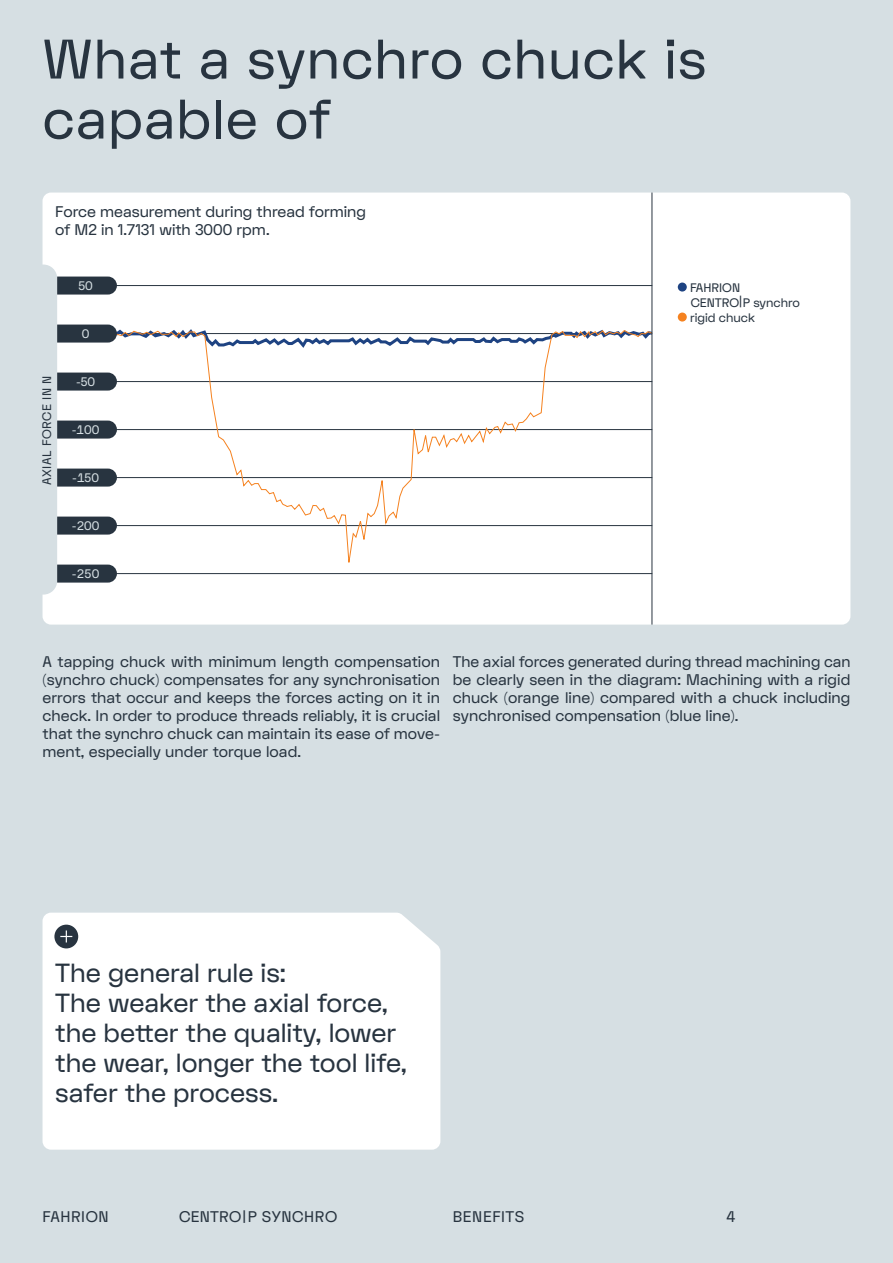
<style>
.page{position:relative;width:893px;height:1263px;background:#d6dfe3}
.page>*{position:absolute;margin:0;border:0;box-sizing:border-box;transform-origin:0 0}
.t1{font:54px/60px "FK Display Regular Alt";letter-spacing:.02em;color:#283440}
.t2{font:25.5px/30px "FK Display Regular Alt";color:#283440}
.t3{font:15px/18px "FK Display Regular Alt";letter-spacing:.005em;color:#283440;text-align:justify}
.t4{font:15px "FK Display Regular Alt";letter-spacing:.04em;color:#283440}
.t5{font:15px "FK Display Regular Alt";letter-spacing:.025em;color:#283440}
.t6{font:12px/15px "FK Display Regular Alt";color:#283440}
.t7{font:12px "FK Display Regular Alt";color:#d6dfe3}
.t8{font:12px "FK Display Regular Alt";letter-spacing:.04em;color:#283440}
</style>
<div class="page">
<div style="left:43px;top:913px;width:397px;height:237px;background:#fff"></div>
<div style="left:43px;top:193px;width:807px;height:432px;background:#fff;border-radius:9px"></div>
<hr style="left:652px;top:193px;width:1px;height:432px;background:#283440">
<div style="left:54px;top:925px;width:24px;height:23px;background:#283440;border-radius:50%"></div>
<svg style="left:60px;top:930px;width:12px;height:12px"></svg>
<div style="left:678px;top:283px;width:9px;height:9px;background:#1e4382;border-radius:50%"></div>
<div style="left:678px;top:313px;width:9px;height:9px;background:#f58220;border-radius:50%"></div>
<svg style="left:43px;top:265px;width:610px;height:330px"></svg>
<h1 class="t1" style="left:43px;top:27px;width:665px">What a synchro chuck is capable of</h1>
<p class="t3" style="left:55px;top:202px;width:312px">Force measurement during thread forming of M2 in 1.7131 with 3000 rpm.</p>
<p class="t7" style="left:78px;top:277px;width:16px">50</p>
<p class="t8" style="left:38px;top:485px;width:110px;rotate:-90deg">AXIAL FORCE IN N</p>
<p class="t7" style="left:82px;top:325px;width:9px">0</p>
<p class="t7" style="left:76px;top:373px;width:21px">-50</p>
<p class="t7" style="left:72px;top:421px;width:29px">-100</p>
<p class="t7" style="left:72px;top:469px;width:28px">-150</p>
<p class="t7" style="left:72px;top:517px;width:29px">-200</p>
<p class="t7" style="left:72px;top:565px;width:29px">-250</p>
<p class="t6" style="left:690px;top:279px;width:111px">FAHRION<br>CENTRO|P synchro rigid chuck</p>
<p class="t3" style="left:43px;top:652px;width:399px">A tapping chuck with minimum length compensation (synchro chuck) compensates for any synchronisation errors that occur and keeps the forces acting on it in check. In order to produce threads reliably, it is crucial that the synchro chuck can maintain its ease of move&shy;ment, especially under torque load.</p>
<p class="t3" style="left:453px;top:652px;width:399px">The axial forces generated during thread machining can be clearly seen in the diagram: Machining with a rigid chuck (orange line) compared with a chuck including synchronised compensation (blue line).</p>
<h2 class="t2" style="left:55px;top:956px;width:353px">The general rule is:<br>The weaker the axial force, the better the quality, lower the wear, longer the tool life, safer the process.</h2>
<p class="t4" style="left:43px;top:1205px;width:68px">FAHRION</p>
<p class="t5" style="left:179px;top:1205px;width:159px">CENTRO|P SYNCHRO</p>
<p class="t4" style="left:453px;top:1205px;width:73px">BENEFITS</p>
<p class="t3" style="left:726px;top:1207px;width:10px">4</p>
</div>
